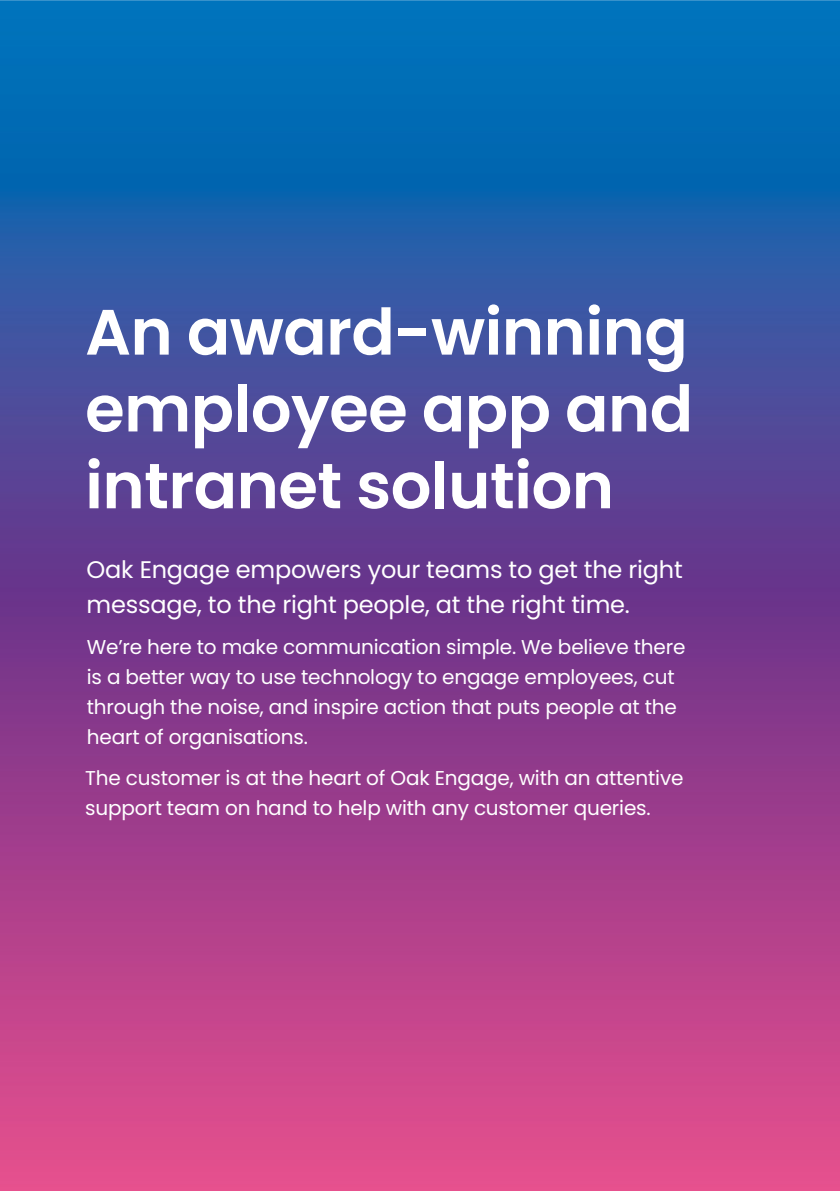
<style>
.page{position:relative;width:840px;height:1191px;background:#fff}
.page>*{position:absolute;margin:0;border:0;box-sizing:border-box;transform-origin:0 0}
.t1{font:600 64px/76.8px "Poppins";letter-spacing:-.01em;color:#fff;text-align:justify}
.t2{font:24px/34px "Poppins";letter-spacing:-.01em;color:#fff}
.t3{font:20px/30px "Poppins";letter-spacing:-.01em;color:#fff}
</style>
<div class="page">
<img style="left:0;top:0;width:839px;height:1191px">
<h1 class="t1" style="left:85px;top:294px;width:609px">An award-winning employee app and intranet solution</h1>
<p class="t2" style="left:87px;top:553px;width:597px">Oak Engage empowers your teams to get the right message, to the right people, at the right time.</p>
<p class="t3" style="left:87px;top:632px;width:599px">We’re here to make communication simple. We believe there is a better way to use technology to engage employees, cut through the noise, and inspire action that puts people at the heart of organisations.</p>
<p class="t3" style="left:85px;top:763px;width:599px">The customer is at the heart of Oak Engage, with an attentive support team on hand to help with any customer queries.</p>
</div>
